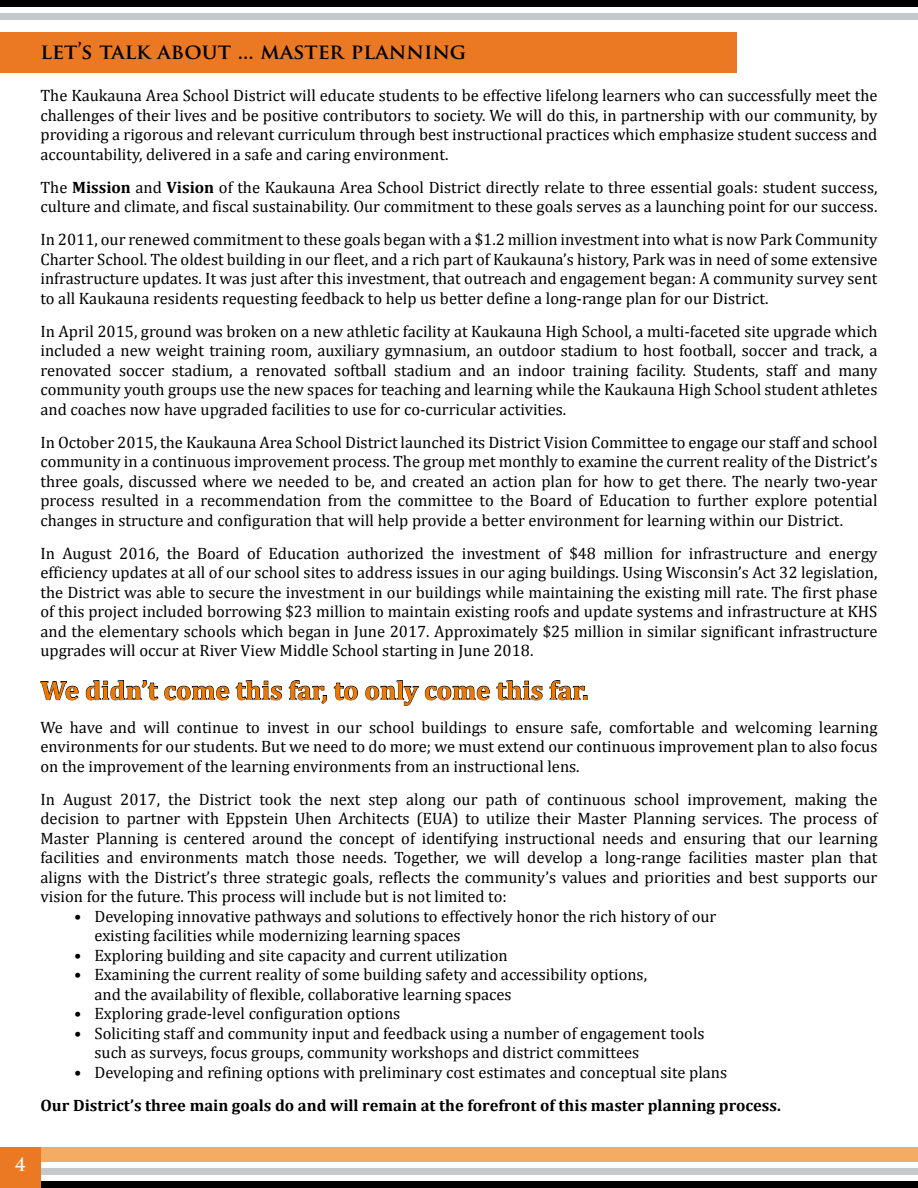
<style>
.page{position:relative;width:918px;height:1188px;background:#fff}
.page>*{position:absolute;margin:0;border:0;box-sizing:border-box;transform-origin:0 0}
.t1{font:700 27px "Cambria";color:#ed7700}
.t2{font:700 21px "Trajan Pro";color:#000}
.t3{font:700 18px "Trajan Pro";color:#fff}
.t4{font:16.5px/19.5px "Cambria";color:#000;text-align:justify}
.t5{font:700 16.5px "Cambria";color:#000}
.s1{font-weight:700}
</style>
<div class="page">
<div style="left:0;top:1148px;width:918px;height:14px;background:#f4ac64"></div>
<div style="left:0;top:14px;width:918px;height:6px;background:#c7c8ca"></div>
<div style="left:0;top:0;width:918px;height:7px;background:#000"></div>
<div style="left:0;top:1168px;width:918px;height:6px;background:#c7c8ca"></div>
<div style="left:0;top:1181px;width:918px;height:7px;background:#000"></div>
<div style="left:0;top:1148px;width:40px;height:40px;background:#eb7924"></div>
<svg style="left:40px;top:681px;width:39px;height:20px"></svg>
<svg style="left:86px;top:680px;width:196px;height:21px"></svg>
<svg style="left:289px;top:680px;width:39px;height:24px"></svg>
<svg style="left:334px;top:682px;width:24px;height:19px"></svg>
<svg style="left:365px;top:680px;width:54px;height:26px"></svg>
<svg style="left:425px;top:685px;width:65px;height:16px"></svg>
<svg style="left:496px;top:680px;width:47px;height:20px"></svg>
<svg style="left:549px;top:680px;width:38px;height:21px"></svg>
<div style="left:0;top:32px;width:736px;height:41px;background:#eb7924"></div>
<p class="t2" style="left:40px;top:39px;width:428px">LET’S TALK ABOUT ... MASTER PLANNING</p>
<p class="t4" style="left:40px;top:86px;width:839px">The Kaukauna Area School District will educate students to be effective lifelong learners who can successfully meet the challenges of their lives and be positive contributors to society. We will do this, in partnership with our community, by providing a rigorous and relevant curriculum through best instructional practices which emphasize student success and accountability, delivered in a safe and caring environment.</p>
<p class="t4" style="left:40px;top:177px;width:839px">The <span class="s1">Mission</span> and <span class="s1">Vision</span> of the Kaukauna Area School District directly relate to three essential goals: student success, culture and climate, and fiscal sustainability. Our commitment to these goals serves as a launching point for our success.</p>
<p class="t4" style="left:40px;top:230px;width:839px">In 2011, our renewed commitment to these goals began with a $1.2 million investment into what is now Park Community Charter School. The oldest building in our fleet, and a rich part of Kaukauna’s history, Park was in need of some extensive infrastructure updates. It was just after this investment, that outreach and engagement began: A community survey sent to all Kaukauna residents requesting feedback to help us better define a long-range plan for our District.</p>
<p class="t4" style="left:40px;top:321px;width:839px">In April 2015, ground was broken on a new athletic facility at Kaukauna High School, a multi-faceted site upgrade which included a new weight training room, auxiliary gymnasium, an outdoor stadium to host football, soccer and track, a renovated soccer stadium, a renovated softball stadium and an indoor training facility. Students, staff and many community youth groups use the new spaces for teaching and learning while the Kaukauna High School student athletes and coaches now have upgraded facilities to use for co-curricular activities.</p>
<p class="t4" style="left:40px;top:432px;width:839px">In October 2015, the Kaukauna Area School District launched its District Vision Committee to engage our staff and school community in a continuous improvement process. The group met monthly to examine the current reality of the District’s three goals, discussed where we needed to be, and created an action plan for how to get there. The nearly two-year process resulted in a recommendation from the committee to the Board of Education to further explore potential changes in structure and configuration that will help provide a better environment for learning within our District.</p>
<p class="t4" style="left:40px;top:543px;width:839px">In August 2016, the Board of Education authorized the investment of $48 million for infrastructure and energy efficiency updates at all of our school sites to address issues in our aging buildings. Using Wisconsin’s Act 32 legislation, the District was able to secure the investment in our buildings while maintaining the existing mill rate. The first phase of this project included borrowing $23 million to maintain existing roofs and update systems and infrastructure at KHS and the elementary schools which began in June 2017. Approximately $25 million in similar significant infrastructure upgrades will occur at River View Middle School starting in June 2018.</p>
<h1 class="t1" style="left:40px;top:671px;width:549px">We didn’t come this far, to only come this far.</h1>
<p class="t4" style="left:40px;top:717px;width:839px">We have and will continue to invest in our school buildings to ensure safe, comfortable and welcoming learning environments for our students. But we need to do more; we must extend our continuous improvement plan to also focus on the improvement of the learning environments from an instructional lens.</p>
<p class="t4" style="left:40px;top:789px;width:839px">In August 2017, the District took the next step along our path of continuous school improvement, making the decision to partner with Eppstein Uhen Architects (EUA) to utilize their Master Planning services. The process of Master Planning is centered around the concept of identifying instructional needs and ensuring that our learning facilities and environments match those needs. Together, we will develop a long-range facilities master plan that aligns with the District’s three strategic goals, reflects the community’s values and priorities and best supports our vision for the future. This process will include but is not limited to:</p>
<p class="t4" style="left:94px;top:906px;width:623px;text-indent:-20px">• Developing innovative pathways and solutions to effectively honor the rich history of our existing facilities while modernizing learning spaces</p>
<p class="t4" style="left:74px;top:945px;width:435px">• Exploring building and site capacity and current utilization</p>
<p class="t4" style="left:94px;top:965px;width:554px;text-indent:-20px">• Examining the current reality of some building safety and accessibility options, and the availability of flexible, collaborative learning spaces</p>
<p class="t4" style="left:74px;top:1004px;width:328px">• Exploring grade-level configuration options</p>
<p class="t4" style="left:94px;top:1023px;width:612px;text-indent:-20px">• Soliciting staff and community input and feedback using a number of engagement tools such as surveys, focus groups, community workshops and district committees</p>
<p class="t4" style="left:74px;top:1062px;width:654px">• Developing and refining options with preliminary cost estimates and conceptual site plans</p>
<p class="t5" style="left:40px;top:1093px;width:742px">Our District’s three main goals do and will remain at the forefront of this master planning process.</p>
<p class="t3" style="left:15px;top:1154px;width:12px">4</p>
</div>
